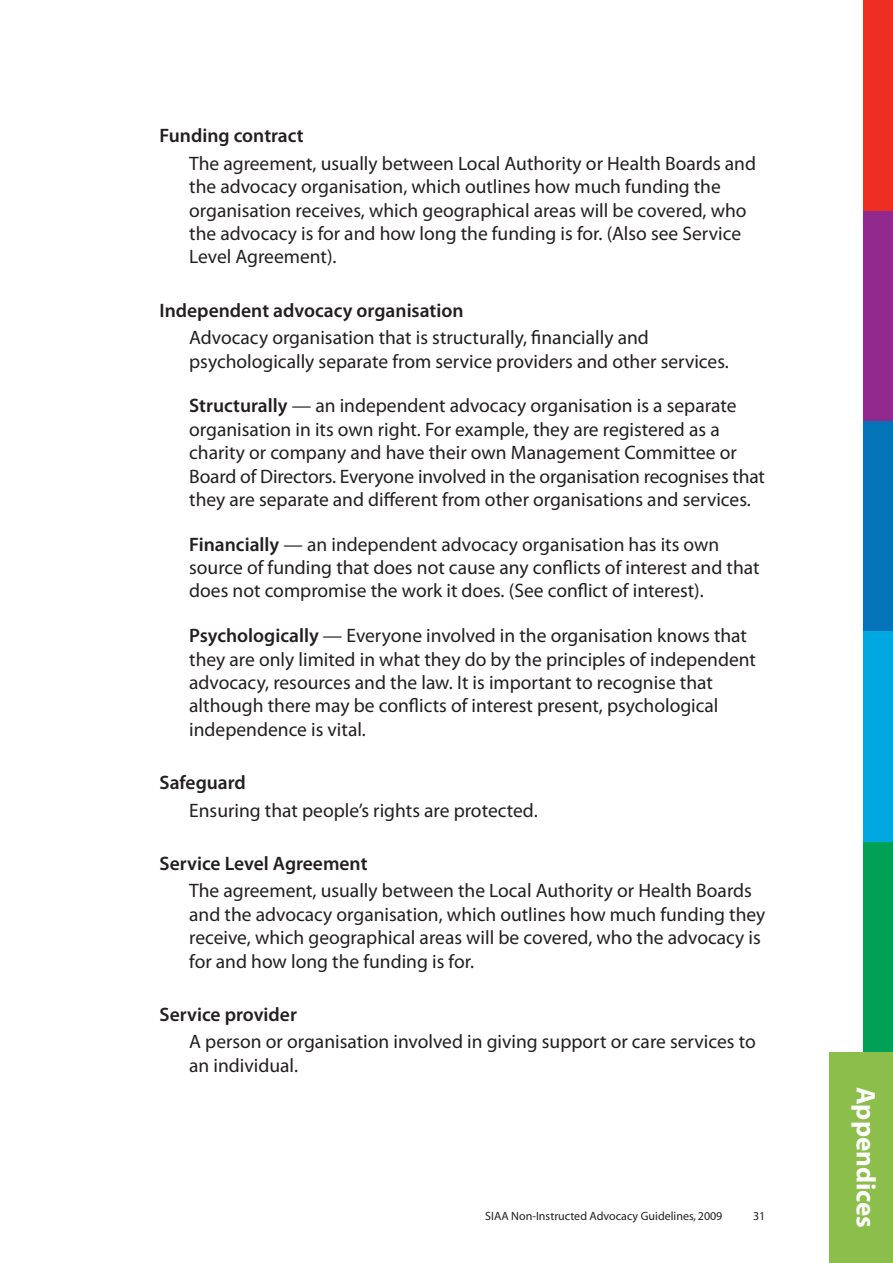
<style>
.page{position:relative;width:893px;height:1263px;background:#fff}
.page>*{position:absolute;margin:0;border:0;box-sizing:border-box;transform-origin:0 0}
.t1{font:700 27px "Myriad Pro";color:#fff}
.body_indent{font:19.5px/23.4px "Myriad Pro";color:#231f20}
.H5_indicator{font:600 19.5px "Myriad Pro";color:#231f20}
.t2{font:12px "Myriad";color:#231f20}
.s1{font-weight:600}
</style>
<div class="page">
<div style="left:838px;top:842px;width:55px;height:210px;background:#00a155"></div>
<div style="left:838px;top:631px;width:55px;height:211px;background:#00a8e1"></div>
<div style="left:838px;top:421px;width:55px;height:210px;background:#0473b7"></div>
<div style="left:838px;top:210px;width:55px;height:211px;background:#91298e"></div>
<div style="left:829px;top:0;width:64px;height:210px;background:#ee2e22"></div>
<div style="left:821px;top:0;width:42px;height:1263px;background:#fff"></div>
<div style="left:829px;top:1052px;width:64px;height:211px;background:#8cbe4b"></div>
<p class="H5_indicator" style="left:159px;top:123px;width:146px">Funding contract</p>
<p class="body_indent" style="left:189px;top:151px;width:568px">The agreement, usually between Local Authority or Health Boards and the advocacy organisation, which outlines how much funding the organisation receives, which geographical areas will be covered, who the advocacy is for and how long the funding is for. (Also see Service Level Agreement).</p>
<p class="H5_indicator" style="left:159px;top:298px;width:306px">Independent advocacy organisation</p>
<p class="body_indent" style="left:189px;top:326px;width:541px">Advocacy organisation that is structurally, financially and psychologically separate from service providers and other services.</p>
<p class="body_indent" style="left:189px;top:394px;width:577px"><span class="s1">Structurally</span> — an independent advocacy organisation is a separate organisation in its own right. For example, they are registered as a charity or company and have their own Management Committee or Board of Directors. Everyone involved in the organisation recognises that they are separate and different from other organisations and services.</p>
<p class="body_indent" style="left:189px;top:532px;width:572px"><span class="s1">Financially</span> — an independent advocacy organisation has its own source of funding that does not cause any conflicts of interest and that does not compromise the work it does. (See conflict of interest).</p>
<p class="body_indent" style="left:189px;top:623px;width:568px"><span class="s1">Psychologically</span> — Everyone involved in the organisation knows that they are only limited in what they do by the principles of independent advocacy, resources and the law. It is important to recognise that although there may be conflicts of interest present, psychological independence is vital.</p>
<p class="H5_indicator" style="left:159px;top:770px;width:88px">Safeguard</p>
<p class="body_indent" style="left:189px;top:798px;width:350px">Ensuring that people’s rights are protected.</p>
<p class="H5_indicator" style="left:159px;top:851px;width:210px">Service Level Agreement</p>
<p class="body_indent" style="left:189px;top:879px;width:578px">The agreement, usually between the Local Authority or Health Boards and the advocacy organisation, which outlines how much funding they receive, which geographical areas will be covered, who the advocacy is for and how long the funding is for.</p>
<p class="H5_indicator" style="left:159px;top:1002px;width:139px">Service provider</p>
<p class="body_indent" style="left:189px;top:1030px;width:568px">A person or organisation involved in giving support or care services to an individual.</p>
<p class="t2" style="left:485px;top:1210px;width:239px">SIAA Non-Instructed Advocacy Guidelines, 2009</p>
<p class="t2" style="left:753px;top:1210px;width:14px">31</p>
<h1 class="t1" style="left:883px;top:1087px;width:143px;rotate:90deg">Appendices</h1>
</div>
